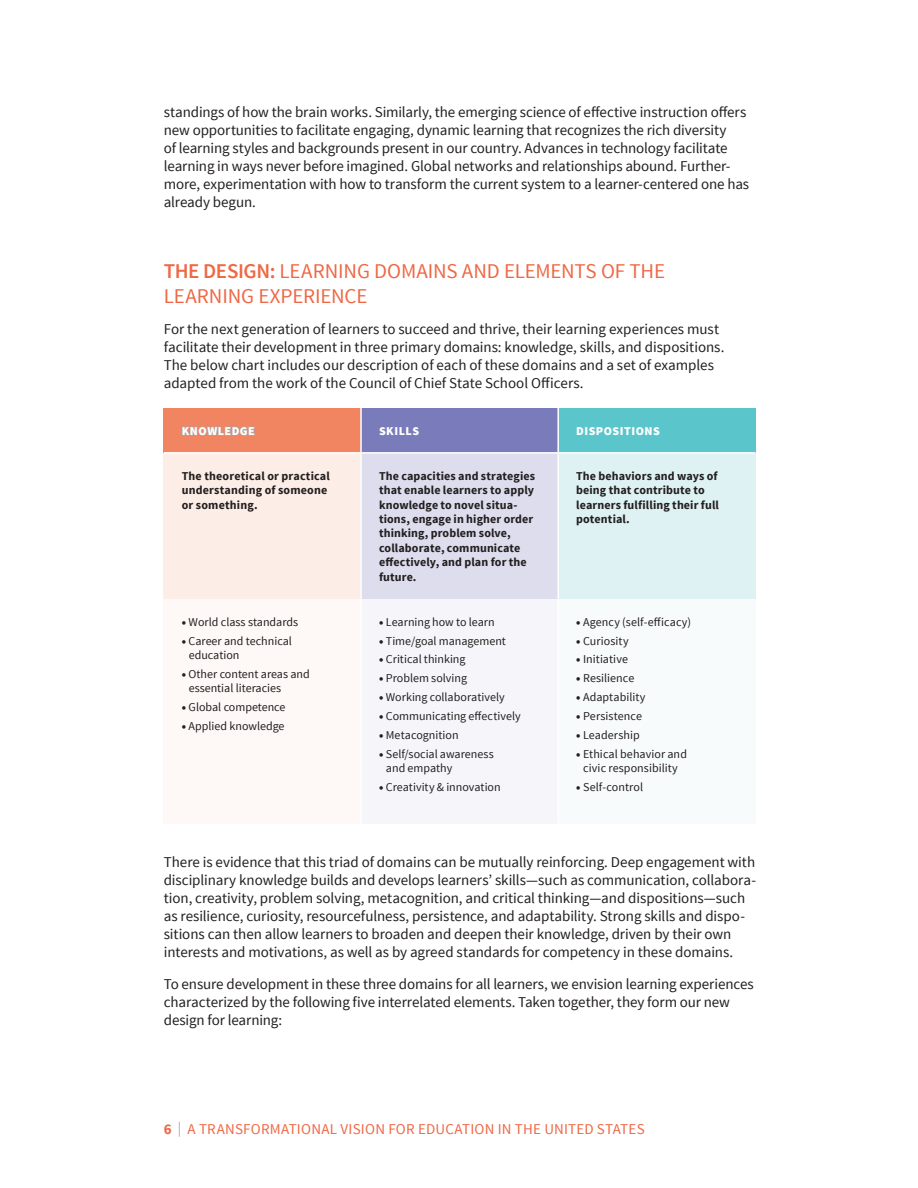
<style>
.page{position:relative;width:918px;height:1188px;background:#fff}
.page>*{position:absolute;margin:0;border:0;box-sizing:border-box;transform-origin:0 0}
.Headline{font:21px/25.2px "Source Sans Pro";letter-spacing:-.01em;color:#ee6844}
.Text{font:15px/18px "Source Sans Pro";letter-spacing:-.005em;color:#231f20}
.t1{font:15px "Source Sans Pro";letter-spacing:.015em;color:#ee6844}
.t2{font:12px/14.4px "Source Sans Pro";color:#231f20}
.t3{font:700 12px/14.4px "Source Sans Pro";letter-spacing:.01em;color:#231f20}
.t4{font:900 12px "Source Sans Pro";letter-spacing:.045em;color:#fff}
.s1{font-weight:600}
.s2{font-weight:900}
.s3{font-weight:700}
.s4{font-weight:300;color:#808285}
</style>
<div class="page">
<div style="left:164px;top:408px;width:197px;height:45px;background:#f18562"></div>
<div style="left:361px;top:408px;width:197px;height:45px;background:#7a7bbb"></div>
<div style="left:558px;top:408px;width:197px;height:45px;background:#5ac6cc"></div>
<div style="left:164px;top:453px;width:197px;height:146px;background:#fceee6"></div>
<div style="left:361px;top:453px;width:197px;height:146px;background:#dde"></div>
<div style="left:558px;top:453px;width:197px;height:146px;background:#def1f3"></div>
<div style="left:164px;top:599px;width:197px;height:225px;background:#fef9f6"></div>
<div style="left:361px;top:599px;width:197px;height:225px;background:#f6f6fa"></div>
<div style="left:558px;top:599px;width:197px;height:225px;background:#f7fbfb"></div>
<hr style="left:360px;top:408px;width:2px;height:44px;background:#fff">
<hr style="left:557px;top:408px;width:2px;height:44px;background:#fff">
<hr style="left:360px;top:454px;width:2px;height:145px;background:#fff">
<hr style="left:557px;top:454px;width:2px;height:145px;background:#fff">
<hr style="left:360px;top:599px;width:2px;height:225px;background:#fff">
<hr style="left:557px;top:599px;width:2px;height:225px;background:#fff">
<hr style="left:164px;top:452px;width:197px;height:2px;background:#fff">
<hr style="left:361px;top:452px;width:197px;height:2px;background:#fff">
<hr style="left:558px;top:452px;width:197px;height:2px;background:#fff">
<svg style="left:182px;top:426px;width:73px;height:10px"></svg>
<p class="Text" style="left:164px;top:104px;width:587px">standings of how the brain works. Similarly, the emerging science of effective instruction offers new opportunities to facilitate engaging, dynamic learning that recognizes the rich diversity<br>of learning styles and backgrounds present in our country. Advances in technology facilitate learning in ways never before imagined. Global networks and relationships abound. Further&shy;more, experimentation with how to transform the current system to a learner-centered one has already begun.</p>
<p class="Headline" style="left:164px;top:258px;width:503px"><span class="s1">THE DESIGN:</span> LEARNING DOMAINS AND ELEMENTS OF THE<br>LEARNING EXPERIENCE</p>
<p class="Text" style="left:164px;top:321px;width:562px">For the next generation of learners to succeed and thrive, their learning experiences must facilitate their development in three primary domains: knowledge, skills, and dispositions.<br>The below chart includes our description of each of these domains and a set of examples adapted from the work of the Council of Chief State School Officers.</p>
<p class="t4" style="left:182px;top:423px;width:75px">KNOWLEDGE</p>
<p class="t4" style="left:379px;top:423px;width:42px">SKILLS</p>
<p class="t4" style="left:576px;top:423px;width:85px">DISPOSITIONS</p>
<p class="t3" style="left:182px;top:469px;width:150px">The theoretical or practical understanding of someone or something.</p>
<p class="t3" style="left:379px;top:469px;width:158px">The capacities and strategies that enable learners to apply knowledge to novel situa&shy;tions, engage in higher order thinking, problem solve, collaborate, communicate effectively, and plan for the future.</p>
<p class="t3" style="left:576px;top:469px;width:144px">The behaviors and ways of being that contribute to learners fulfilling their full potential.</p>
<p class="t2" style="left:182px;top:615px;width:118px"><span class="s2">•</span> World class standards</p>
<p class="t2" style="left:189px;top:634px;width:105px;text-indent:-7px"><span class="s2">•</span> Career and technical education</p>
<p class="t2" style="left:189px;top:667px;width:123px;text-indent:-7px"><span class="s2">•</span> Other content areas and essential literacies</p>
<p class="t2" style="left:182px;top:700px;width:105px"><span class="s2">•</span> Global competence</p>
<p class="t2" style="left:182px;top:719px;width:104px"><span class="s2">•</span> Applied knowledge</p>
<p class="t2" style="left:576px;top:615px;width:116px"><span class="s2">•</span> Agency (self-efficacy)</p>
<p class="t2" style="left:576px;top:634px;width:54px"><span class="s2">•</span> Curiosity</p>
<p class="t2" style="left:576px;top:652px;width:53px"><span class="s2">•</span> Initiative</p>
<p class="t2" style="left:576px;top:671px;width:60px"><span class="s2">•</span> Resilience</p>
<p class="t2" style="left:576px;top:690px;width:71px"><span class="s2">•</span> Adaptability</p>
<p class="t2" style="left:576px;top:709px;width:67px"><span class="s2">•</span> Persistence</p>
<p class="t2" style="left:576px;top:728px;width:65px"><span class="s2">•</span> Leadership</p>
<p class="t2" style="left:576px;top:747px;width:112px;text-align:center"><span class="s2">•</span> Ethical behavior and civic responsibility</p>
<p class="t2" style="left:576px;top:780px;width:68px"><span class="s2">•</span> Self-control</p>
<p class="t2" style="left:379px;top:615px;width:117px"><span class="s2">•</span> Learning how to learn</p>
<p class="t2" style="left:379px;top:634px;width:129px"><span class="s2">•</span> Time/goal management</p>
<p class="t2" style="left:379px;top:652px;width:88px"><span class="s2">•</span> Critical thinking</p>
<p class="t2" style="left:379px;top:671px;width:90px"><span class="s2">•</span> Problem solving</p>
<p class="t2" style="left:379px;top:690px;width:127px"><span class="s2">•</span> Working collaboratively</p>
<p class="t2" style="left:379px;top:709px;width:143px"><span class="s2">•</span> Communicating effectively</p>
<p class="t2" style="left:379px;top:728px;width:81px"><span class="s2">•</span> Metacognition</p>
<p class="t2" style="left:386px;top:747px;width:109px;text-indent:-7px"><span class="s2">•</span> Self/social awareness and empathy</p>
<p class="t2" style="left:379px;top:780px;width:123px"><span class="s2">•</span> Creativity &amp; innovation</p>
<p class="Text" style="left:164px;top:853px;width:594px">There is evidence that this triad of domains can be mutually reinforcing. Deep engagement with disciplinary knowledge builds and develops learners’ skills—such as communication, collabora&shy;tion, creativity, problem solving, metacognition, and critical thinking—and dispositions—such as resilience, curiosity, resourcefulness, persistence, and adaptability. Strong skills and dispo&shy;sitions can then allow learners to broaden and deepen their knowledge, driven by their own interests and motivations, as well as by agreed standards for competency in these domains.</p>
<p class="Text" style="left:164px;top:975px;width:592px">To ensure development in these three domains for all learners, we envision learning experiences characterized by the following five interrelated elements. Taken together, they form our new design for learning:</p>
<p class="t1" style="left:164px;top:1120px;width:483px"><span class="s3">6</span> <span class="s4">|</span> A TRANSFORMATIONAL VISION FOR EDUCATION IN THE UNITED STATES</p>
</div>
